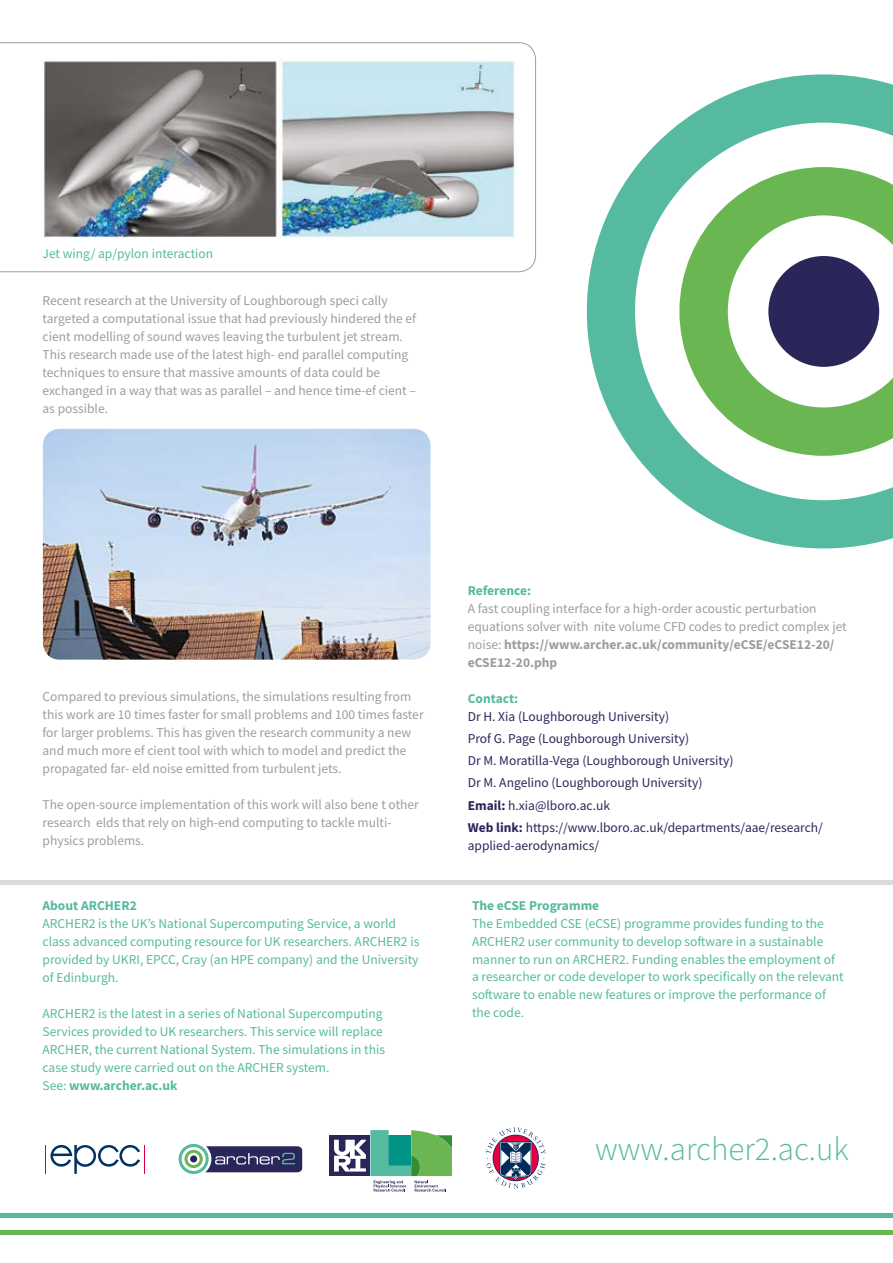
<style>
.page{position:relative;width:893px;height:1263px;background:#fff}
.page>*{position:absolute;margin:0;border:0;box-sizing:border-box;transform-origin:0 0}
.t1{font:300 33px "Source Sans Pro";color:#56baa0}
.t2{font:13.5px/18px "Source Sans Pro";color:#9d9d9c}
.t3{font:13.5px/18px "Source Sans Pro";color:#56baa0}
.t4{font:13.5px/22.2px "Source Sans Pro";color:#29275a}
.t5{font:700 13.5px "Source Sans Pro";color:#56baa0}
.s1{font-weight:700}
</style>
<div class="page">
<svg style="left:0;top:42px;width:536px;height:230px"></svg>
<svg style="left:486px;top:1127px;width:60px;height:61px"></svg>
<svg style="left:45px;top:1145px;width:100px;height:29px"></svg>
<img style="left:41px;top:59px;width:475px;height:179px">
<div style="left:330px;top:1135px;width:40px;height:41px;background:#29275a"></div>
<svg style="left:334px;top:1130px;width:118px;height:61px"></svg>
<svg style="left:587px;top:74px;width:306px;height:474px"></svg>
<svg style="left:679px;top:167px;width:214px;height:289px"></svg>
<div style="left:768px;top:256px;width:111px;height:111px;background:#29275a;border-radius:50%"></div>
<hr style="left:0;top:1213px;width:893px;height:4px;background:#56baa0">
<hr style="left:0;top:880px;width:893px;height:4px;background:#dadada">
<hr style="left:0;top:1230px;width:893px;height:4px;background:#6ab652">
<svg style="left:179px;top:1144px;width:123px;height:30px"></svg>
<img style="left:43px;top:429px;width:387px;height:231px">
<p class="t3" style="left:43px;top:245px;width:172px">Jet wing/ ap/pylon interaction</p>
<p class="t2" style="left:43px;top:291px;width:375px">Recent research at the University of Loughborough speci cally targeted a computational issue that had previously hindered the ef cient modelling of sound waves leaving the turbulent jet stream.<br>This research made use of the latest high- end parallel computing techniques to ensure that massive amounts of data could be exchanged in a way that was as parallel – and hence time-ef cient – as possible.</p>
<p class="t2" style="left:43px;top:687px;width:383px">Compared to previous simulations, the simulations resulting from this work are 10 times faster for small problems and 100 times faster for larger problems. This has given the research community a new and much more ef cient tool with which to model and predict the propagated far- eld noise emitted from turbulent jets.</p>
<p class="t2" style="left:43px;top:795px;width:378px">The open-source implementation of this work will also bene t other research elds that rely on high-end computing to tackle multi&shy;physics problems.</p>
<p class="t5" style="left:43px;top:896px;width:96px">About ARCHER2</p>
<p class="t3" style="left:43px;top:914px;width:378px">ARCHER2 is the UK’s National Supercomputing Service, a world class advanced computing resource for UK researchers. ARCHER2 is provided by UKRI, EPCC, Cray (an HPE company) and the University of Edinburgh.</p>
<p class="t3" style="left:43px;top:1004px;width:344px">ARCHER2 is the latest in a series of National Supercomputing Services provided to UK researchers. This service will replace ARCHER, the current National System. The simulations in this case study were carried out on the ARCHER system.<br>See: <span class="s1">www.archer.ac.uk</span></p>
<p class="t5" style="left:468px;top:581px;width:65px">Reference:</p>
<p class="t2" style="left:468px;top:599px;width:381px">A fast coupling interface for a high-order acoustic perturbation equations solver with nite volume CFD codes to predict complex jet noise: <span class="s1">https://www.archer.ac.uk/community/eCSE/eCSE12-20/ eCSE12-20.php</span></p>
<p class="t5" style="left:468px;top:689px;width:52px">Contact:</p>
<p class="t4" style="left:468px;top:705px;width:357px">Dr H. Xia (Loughborough University)<br>Prof G. Page (Loughborough University)<br>Dr M. Moratilla-Vega (Loughborough University)<br>Dr M. Angelino (Loughborough University)<br><span class="s1">Email:</span> h.xia@lboro.ac.uk<br><span class="s1">Web link:</span> https://www.lboro.ac.uk/departments/aae/research/</p>
<p class="t4" style="left:468px;top:834px;width:133px">applied-aerodynamics/</p>
<p class="t5" style="left:472px;top:896px;width:129px">The eCSE Programme</p>
<p class="t3" style="left:472px;top:914px;width:373px">The Embedded CSE (eCSE) programme provides funding to the ARCHER2 user community to develop software in a sustainable manner to run on ARCHER2. Funding enables the employment of a researcher or code developer to work specifically on the relevant software to enable new features or improve the performance of the code.</p>
<h1 class="t1" style="left:595px;top:1129px;width:255px">www.archer2.ac.uk</h1>
</div>
